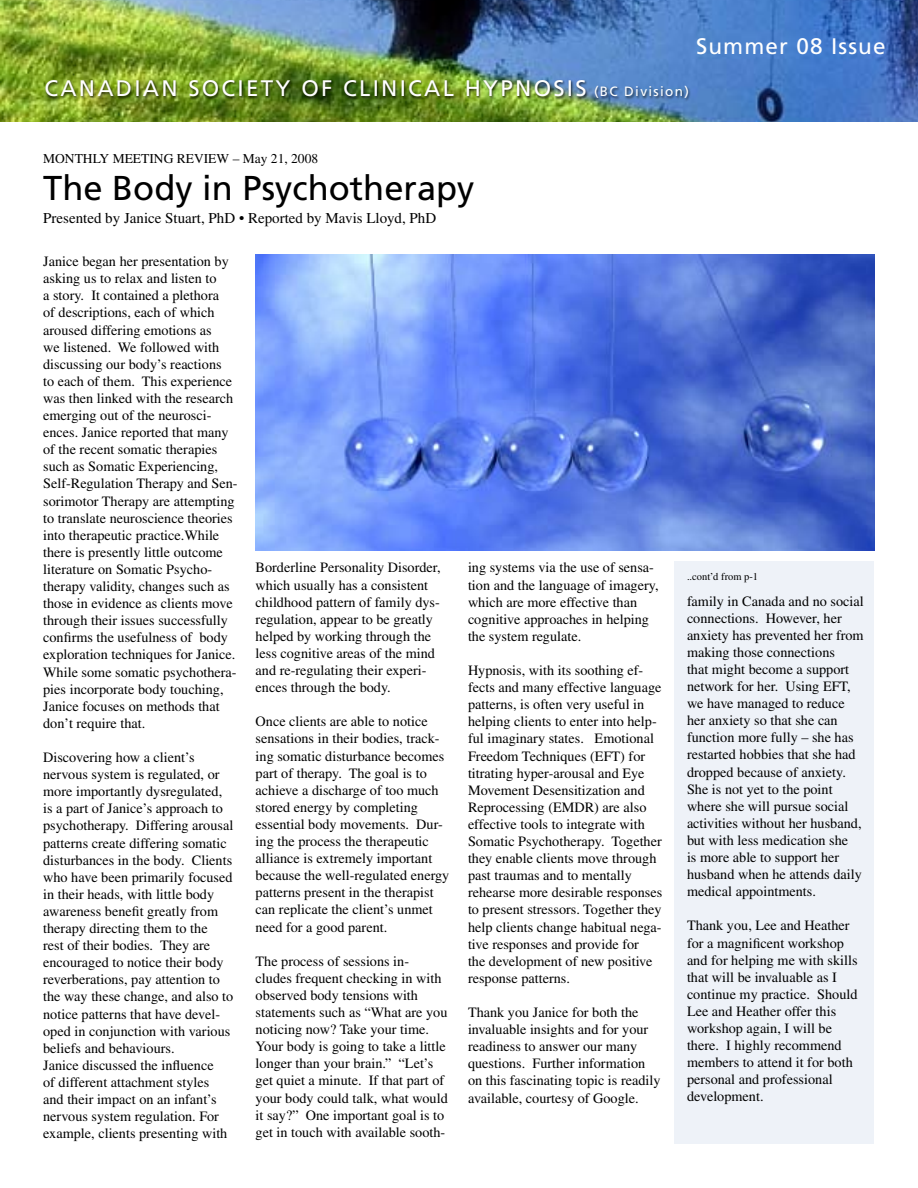
<style>
.page{position:relative;width:918px;height:1188px;background:#fff}
.page>*{position:absolute;margin:0;border:0;box-sizing:border-box;transform-origin:0 0}
.t1{font:34.5px "Frutiger";color:#000}
.t2{font:22.5px "Frutiger";letter-spacing:.1em;color:#fff}
.t3{font:22.5px "Frutiger";letter-spacing:.05em;color:#fff}
.t4{font:15px "Times";color:#000}
.t5{font:14.25px/17.1px "Times";color:#000}
.t6{font:13.5px "Times";color:#000}
.t7{font:10.5px "Times";color:#000}
.s1{font-size:13.5px}
</style>
<div class="page">
<img style="left:0;top:0;width:918px;height:122px">
<div style="left:43px;top:78px;width:649px;height:25px;background:#000;opacity:.75"></div>
<div style="left:674px;top:562px;width:200px;height:582px;background:#eef2f8"></div>
<img style="left:255px;top:255px;width:620px;height:295px">
<h2 class="t3" style="left:696px;top:33px;width:191px">Summer 08 Issue</h2>
<h2 class="t2" style="left:44px;top:75px;width:646px">CANADIAN SOCIETY OF CLINICAL HYPNOSIS <span class="s1">(BC Division)</span></h2>
<p class="t6" style="left:43px;top:151px;width:276px">MONTHLY MEETING REVIEW – May 21, 2008</p>
<h1 class="t1" style="left:43px;top:168px;width:433px">The Body in Psychotherapy</h1>
<p class="t4" style="left:43px;top:210px;width:395px">Presented by Janice Stuart, PhD • Reported by Mavis Lloyd, PhD</p>
<p class="t5" style="left:43px;top:253px;width:196px">Janice began her presentation by asking us to relax and listen to<br>a story. It contained a plethora<br>of descriptions, each of which aroused differing emotions as<br>we listened. We followed with discussing our body’s reactions<br>to each of them. This experience was then linked with the research emerging out of the neurosci&shy;ences. Janice reported that many of the recent somatic therapies such as Somatic Experiencing,<br>Self-Regulation Therapy and Sen&shy;sorimotor Therapy are attempting to translate neuroscience theories into therapeutic practice.While there is presently little outcome literature on Somatic Psycho&shy;therapy validity, changes such as those in evidence as clients move through their issues successfully confirms the usefulness of body exploration techniques for Janice.<br>While some somatic psychothera&shy;pies incorporate body touching,<br>Janice focuses on methods that don’t require that.</p>
<p class="t5" style="left:43px;top:749px;width:192px">Discovering how a client’s nervous system is regulated, or more importantly dysregulated, is a part of Janice’s approach to psychotherapy. Differing arousal patterns create differing somatic disturbances in the body. Clients who have been primarily focused in their heads, with little body awareness benefit greatly from therapy directing them to the<br>rest of their bodies. They are encouraged to notice their body reverberations, pay attention to the way these change, and also to notice patterns that have devel&shy;oped in conjunction with various beliefs and behaviours.<br>Janice discussed the influence<br>of different attachment styles and their impact on an infant’s nervous system regulation. For example, clients presenting with</p>
<p class="t5" style="left:256px;top:559px;width:187px">Borderline Personality Disorder, which usually has a consistent childhood pattern of family dys&shy;regulation, appear to be greatly helped by working through the less cognitive areas of the mind and re-regulating their experi&shy;ences through the body.</p>
<p class="t5" style="left:256px;top:713px;width:195px">Once clients are able to notice sensations in their bodies, track&shy;ing somatic disturbance becomes part of therapy. The goal is to achieve a discharge of too much stored energy by completing essential body movements. Dur&shy;ing the process the therapeutic alliance is extremely important because the well-regulated energy patterns present in the therapist can replicate the client’s unmet need for a good parent.</p>
<p class="t5" style="left:256px;top:952px;width:194px">The process of sessions in&shy;cludes frequent checking in with observed body tensions with statements such as “What are you noticing now? Take your time.<br>Your body is going to take a little longer than your brain.” “Let’s get quiet a minute. If that part of your body could talk, what would it say?” One important goal is to get in touch with available sooth-</p>
<p class="t5" style="left:468px;top:559px;width:192px">ing systems via the use of sensa&shy;tion and the language of imagery, which are more effective than cognitive approaches in helping the system regulate.</p>
<p class="t5" style="left:468px;top:662px;width:196px">Hypnosis, with its soothing ef&shy;fects and many effective language patterns, is often very useful in helping clients to enter into help&shy;ful imaginary states. Emotional<br>Freedom Techniques (EFT) for titrating hyper-arousal and Eye<br>Movement Desensitization and<br>Reprocessing (EMDR) are also effective tools to integrate with<br>Somatic Psychotherapy. Together they enable clients move through past traumas and to mentally rehearse more desirable responses to present stressors. Together they help clients change habitual nega&shy;tive responses and provide for<br>the development of new positive response patterns.</p>
<p class="t5" style="left:468px;top:1004px;width:194px">Thank you Janice for both the invaluable insights and for your readiness to answer our many questions. Further information on this fascinating topic is readily available, courtesy of Google.</p>
<p class="t7" style="left:687px;top:570px;width:73px">..cont’d from p-1</p>
<p class="t5" style="left:687px;top:592px;width:178px">family in Canada and no social connections. However, her anxiety has prevented her from making those connections<br>that might become a support network for her. Using EFT, we have managed to reduce her anxiety so that she can function more fully – she has restarted hobbies that she had dropped because of anxiety.<br>She is not yet to the point where she will pursue social activities without her husband, but with less medication she<br>is more able to support her husband when he attends daily medical appointments.</p>
<p class="t5" style="left:687px;top:917px;width:172px">Thank you, Lee and Heather for a magnificent workshop and for helping me with skills that will be invaluable as I continue my practice. Should<br>Lee and Heather offer this workshop again, I will be there. I highly recommend members to attend it for both personal and professional development.</p>
</div>
